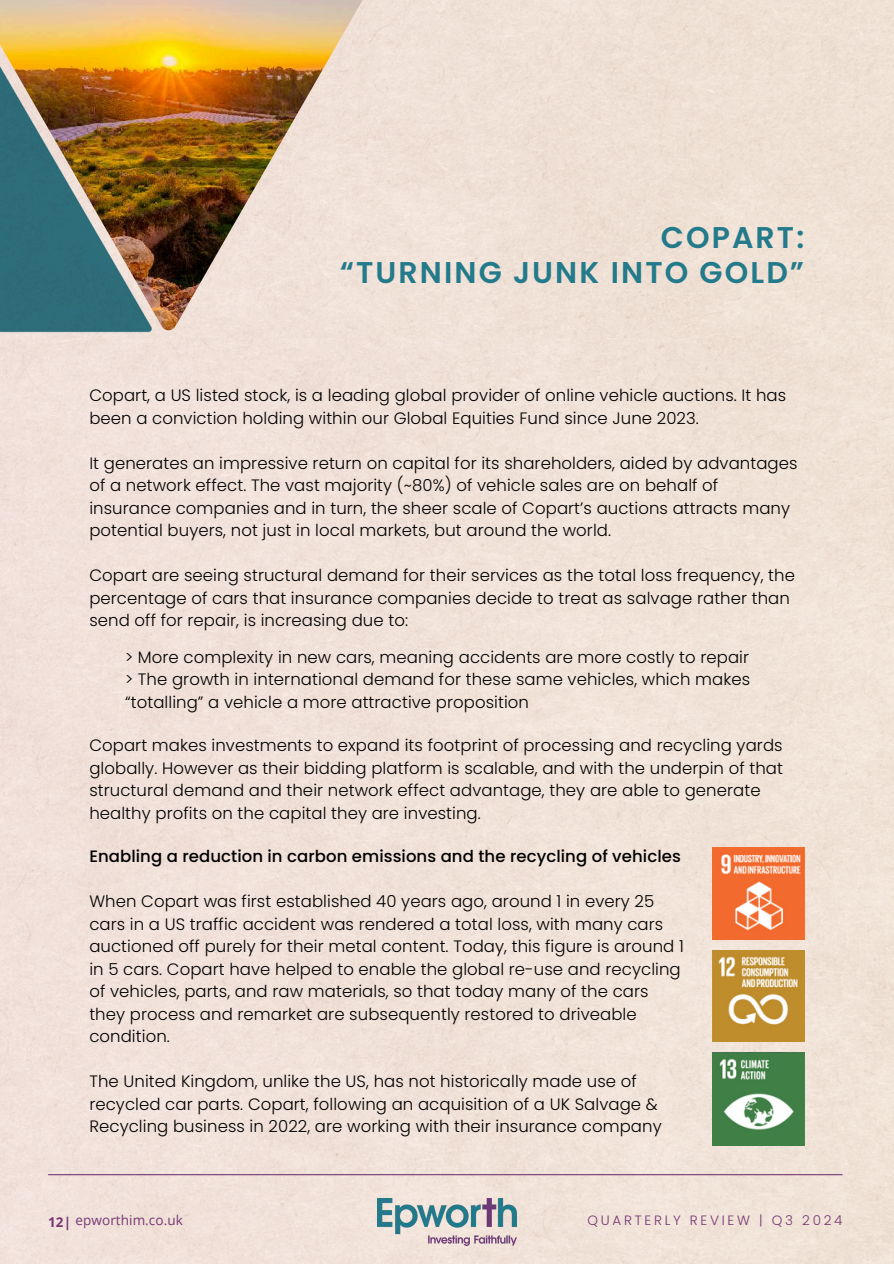
<style>
.page{position:relative;width:894px;height:1264px;background:#fff}
.page>*{position:absolute;margin:0;border:0;box-sizing:border-box;transform-origin:0 0}
.t1{font:600 30px/34.8px "Poppins";letter-spacing:.07em;color:#237a8a;text-align:right}
.t2{font:300 16.5px/22.5px "Poppins";letter-spacing:.005em;color:#000}
.t3{font:500 16.5px "Poppins";letter-spacing:.005em;color:#000}
.t4{font:300 13.5px "Poppins";letter-spacing:.2em;color:#763773}
.t5{font:13.5px "Open Sans";letter-spacing:.005em;color:#763773}
.s1{font-weight:700}
</style>
<div class="page">
<div style="left:0;top:0;width:893px;height:1263px;background:#f0e1d9"></div>
<div style="left:0;top:0;width:820px;height:338px;background:#f0e1d6"></div>
<hr style="left:48px;top:1174px;width:794px;height:1px;background:#763773">
<img style="left:377px;top:1197px;width:139px;height:48px">
<img style="left:0;top:0;width:404px;height:330px">
<img style="left:712px;top:847px;width:92px;height:93px">
<img style="left:712px;top:950px;width:92px;height:91px">
<img style="left:712px;top:1052px;width:92px;height:93px">
<p class="t1" style="left:339px;top:220px;width:466px">COPART:<br>“TURNING JUNK INTO GOLD”</p>
<p class="t2" style="left:89px;top:384px;width:698px">Copart, a US listed stock, is a leading global provider of online vehicle auctions. It has been a conviction holding within our Global Equities Fund since June 2023.</p>
<h1 class="t2" style="left:89px;top:451px;width:709px">It generates an impressive return on capital for its shareholders, aided by advantages of a network effect. The vast majority (~80%) of vehicle sales are on behalf of insurance companies and in turn, the sheer scale of Copart’s auctions attracts many potential buyers, not just in local markets, but around the world.</h1>
<h3 class="t2" style="left:89px;top:564px;width:707px">Copart are seeing structural demand for their services as the total loss frequency, the percentage of cars that insurance companies decide to treat as salvage rather than send off for repair, is increasing due to:</h3>
<p class="t2" style="left:125px;top:645px;width:626px;text-align:justify">&gt; More complexity in new cars, meaning accidents are more costly to repair &gt; The growth in international demand for these same vehicles, which makes “totalling” a vehicle a more attractive proposition</p>
<h3 class="t2" style="left:89px;top:734px;width:695px">Copart makes investments to expand its footprint of processing and recycling yards globally. However as their bidding platform is scalable, and with the underpin of that structural demand and their network effect advantage, they are able to generate healthy profits on the capital they are investing.</h3>
<h3 class="t3" style="left:89px;top:844px;width:592px">Enabling a reduction in carbon emissions and the recycling of vehicles</h3>
<h2 class="t2" style="left:89px;top:890px;width:596px">When Copart was first established 40 years ago, around 1 in every 25 cars in a US traffic accident was rendered a total loss, with many cars auctioned off purely for their metal content. Today, this figure is around 1 in 5 cars. Copart have helped to enable the global re-use and recycling of vehicles, parts, and raw materials, so that today many of the cars they process and remarket are subsequently restored to driveable condition.</h2>
<h3 class="t2" style="left:89px;top:1070px;width:573px">The United Kingdom, unlike the US, has not historically made use of recycled car parts. Copart, following an acquisition of a UK Salvage &amp;<br>Recycling business in 2022, are working with their insurance company</h3>
<p class="t5" style="left:48px;top:1210px;width:136px"><span class="s1">12|</span> epworthim.co.uk</p>
<h3 class="t4" style="left:587px;top:1211px;width:256px">QUARTERLY REVIEW | Q3 2024</h3>
</div>
